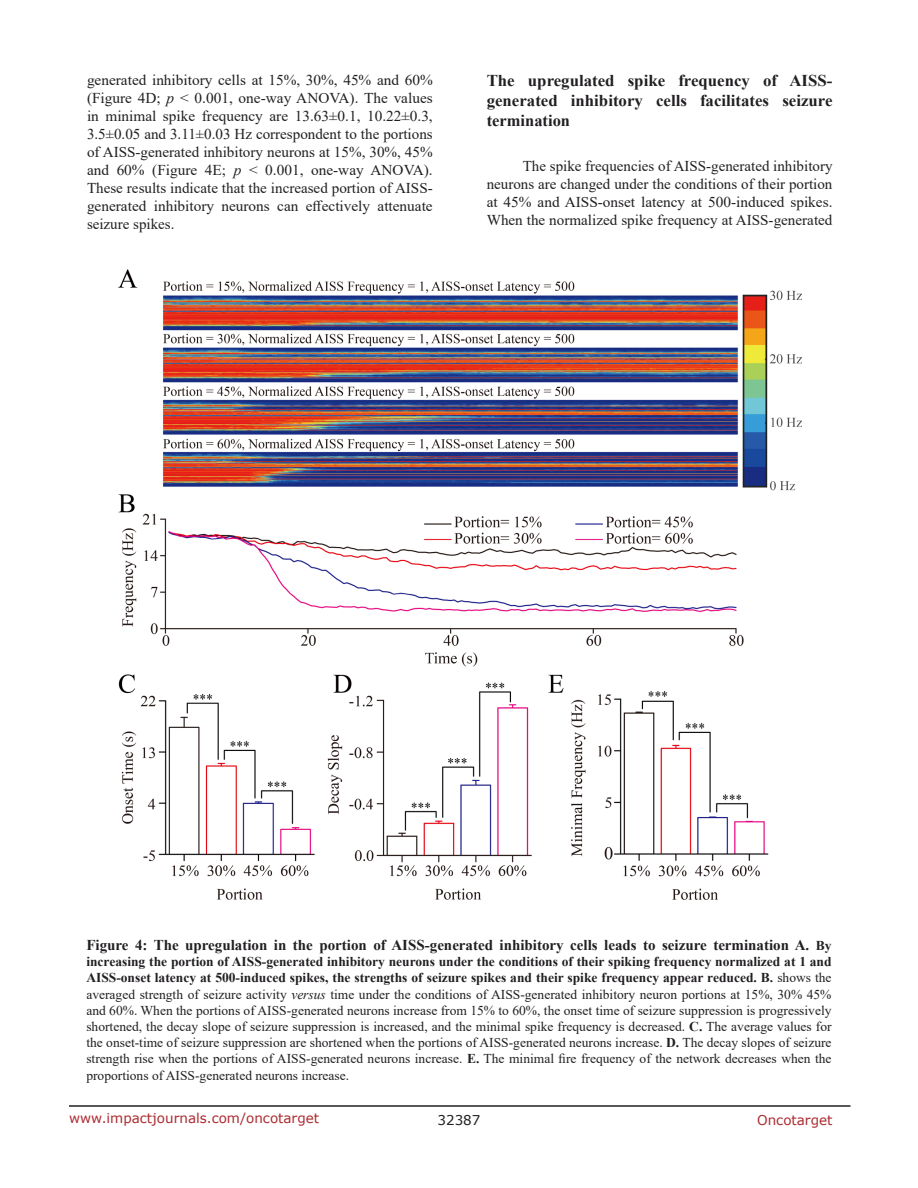
<style>
.page{position:relative;width:918px;height:1188px;background:#fff}
.page>*{position:absolute;margin:0;border:0;box-sizing:border-box;transform-origin:0 0}
.SubHeading{font:700 16.5px/19.8px "Times New Roman";color:#221f22;text-align:justify}
.BodyText{font:15px/18px "Times New Roman";color:#221f22;text-align:justify}
.FigureText{font:700 15px "Times New Roman";color:#221f22}
.FigureText-2{font:13.5px/16.2px "Times New Roman";color:#221f22;text-align:justify}
.t1{font:13.5px "Verdana";color:#ac2b31}
.t2{font:13.5px "Verdana";color:#221f22}
.s1{font-style:italic}
.s2{font-size:13.5px}
.s3{font-weight:700}
</style>
<div class="page">
<hr style="left:69px;top:1105px;width:781px;height:2px;background:#231f20">
<img style="left:119px;top:269px;width:682px;height:631px">
<p class="BodyText" style="left:87px;top:71px;width:347px">generated inhibitory cells at 15%, 30%, 45% and 60% (Figure 4D; <span class="s1">p</span> &lt; 0.001, one-way ANOVA). The values in minimal spike frequency are 13.63±0.1, 10.22±0.3, 3.5±0.05 and 3.11±0.03 Hz correspondent to the portions of AISS-generated inhibitory neurons at 15%, 30%, 45% and 60% (Figure 4E; <span class="s1">p</span> &lt; 0.001, one-way ANOVA).<br>These results indicate that the increased portion of AISS&shy;generated inhibitory neurons can effectively attenuate seizure spikes.</p>
<p class="SubHeading" style="left:487px;top:70px;width:347px">The upregulated spike frequency of AISS&shy;generated inhibitory cells facilitates seizure termination</p>
<p class="BodyText" style="left:487px;top:156px;width:347px;text-indent:36px">The spike frequencies of AISS-generated inhibitory neurons are changed under the conditions of their portion at 45% and AISS-onset latency at 500-induced spikes.<br>When the normalized spike frequency at AISS-generated</p>
<p class="FigureText" style="left:86px;top:934px;width:747px">Figure 4: The upregulation in the portion of AISS-generated inhibitory cells leads to seizure termination A. <span class="s2">By</span></p>
<p class="FigureText-2" style="left:86px;top:953px;width:747px"><span class="s3">increasing the portion of AISS-generated inhibitory neurons under the conditions of their spiking frequency normalized at 1 and AISS-onset latency at 500-induced spikes, the strengths of seizure spikes and their spike frequency appear reduced. B.</span> shows the averaged strength of seizure activity <span class="s1">versus</span> time under the conditions of AISS-generated inhibitory neuron portions at 15%, 30% 45% and 60%. When the portions of AISS-generated neurons increase from 15% to 60%, the onset time of seizure suppression is progressively shortened, the decay slope of seizure suppression is increased, and the minimal spike frequency is decreased. <span class="s3">C.</span> The average values for the onset-time of seizure suppression are shortened when the portions of AISS-generated neurons increase. <span class="s3">D.</span> The decay slopes of seizure strength rise when the portions of AISS-generated neurons increase. <span class="s3">E.</span> The minimal fire frequency of the network decreases when the proportions of AISS-generated neurons increase.</p>
<p class="t1" style="left:69px;top:1109px;width:252px">www.impactjournals.com/oncotarget</p>
<p class="t2" style="left:438px;top:1111px;width:44px">32387</p>
<p class="t1" style="left:757px;top:1111px;width:77px">Oncotarget</p>
</div>
